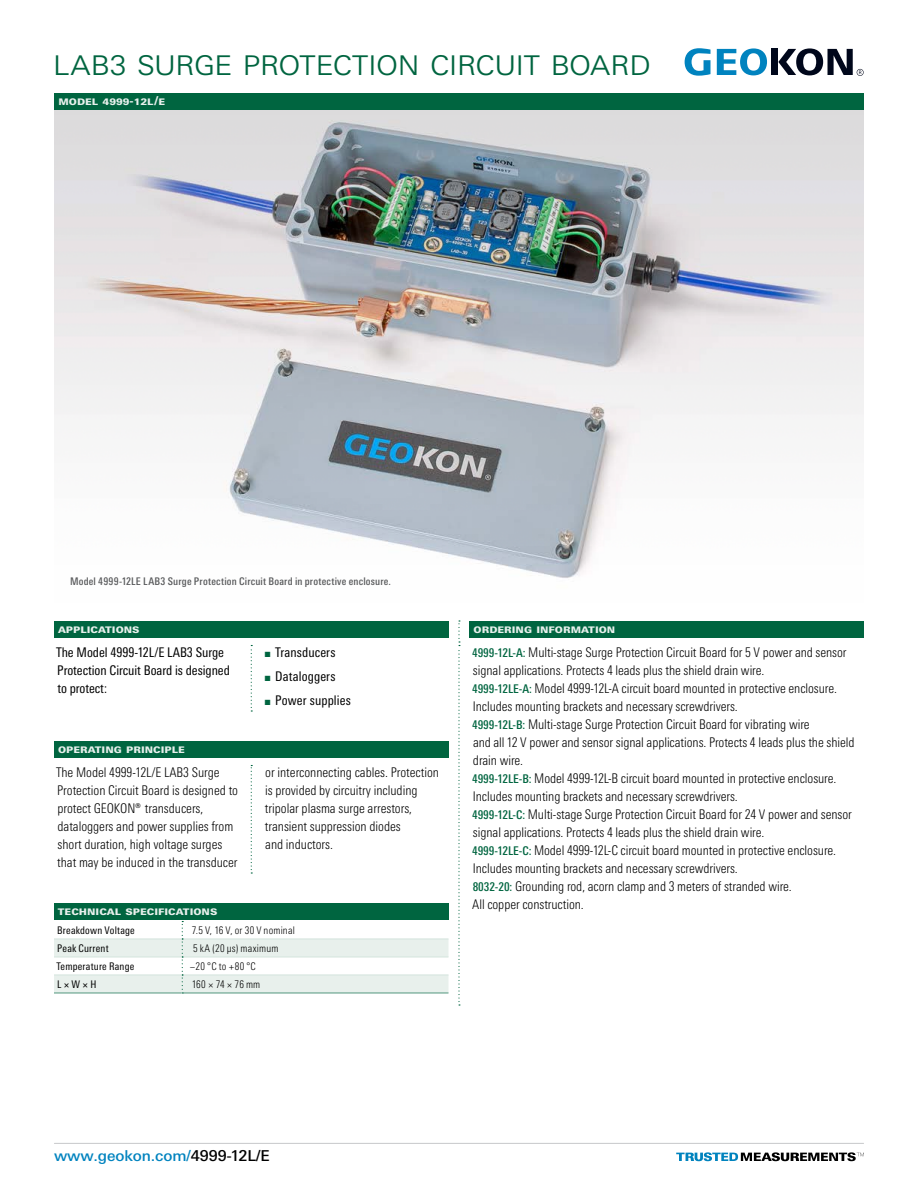
<style>
.page{position:relative;width:918px;height:1188px;background:#fff}
.page>*{position:absolute;margin:0;border:0;box-sizing:border-box;transform-origin:0 0}
.t1{font:300 36px "Univers Next Pro";letter-spacing:-.02em;color:#006540}
.t2{font:500 15px "Univers Next Pro";letter-spacing:-.005em;color:#0083bf}
.t3{font:300 condensed 13.35px/18px "Univers Next Pro";letter-spacing:-.005em;color:#000}
.t4{font:condensed 13.35px/18px "Univers Next Pro";color:#000}
.t5{font:800 12px "Univers Next Pro";color:#e8f0ec}
.t6{font:500 condensed 10.5px "Univers Next Pro";letter-spacing:.02em;color:#58595b}
.t7{font:300 condensed 10.5px "Univers Next Pro";letter-spacing:.02em;color:#000}
.t8{font:condensed 10.5px "Univers Next Pro";letter-spacing:.015em;color:#000}
.s1{color:#006540}
.s2{font-weight:400}
.s3{font-weight:500;font-size:12px;color:#006540}
.s4{color:#000}
</style>
<div class="page">
<svg style="left:717px;top:48px;width:50px;height:27px"></svg>
<div style="left:771px;top:49px;width:7px;height:26px;background:#00071b"></div>
<svg style="left:685px;top:48px;width:25px;height:28px"></svg>
<svg style="left:778px;top:48px;width:86px;height:28px"></svg>
<svg style="left:676px;top:1152px;width:188px;height:9px"></svg>
<hr style="left:54px;top:1143px;width:810px;height:1px;background:#c7c8ca">
<div style="left:54px;top:741px;width:394px;height:17px;background:#006540"></div>
<svg style="left:251px;top:765px;width:1px;height:109px"></svg>
<div style="left:54px;top:621px;width:394px;height:17px;background:#006540"></div>
<svg style="left:251px;top:645px;width:1px;height:67px"></svg>
<div style="left:54px;top:93px;width:810px;height:17px;background:#006540"></div>
<div style="left:54px;top:903px;width:394px;height:17px;background:#006540"></div>
<img style="left:54px;top:110px;width:810px;height:468px">
<svg style="left:54px;top:921px;width:394px;height:73px"></svg>
<hr style="left:54px;top:938px;width:128px;height:2px;background:#d7e6df">
<hr style="left:183px;top:938px;width:265px;height:2px;background:#d7e6df">
<hr style="left:54px;top:956px;width:128px;height:2px;background:#d7e6df">
<hr style="left:183px;top:956px;width:265px;height:2px;background:#d7e6df">
<hr style="left:54px;top:974px;width:128px;height:2px;background:#d7e6df">
<hr style="left:183px;top:974px;width:265px;height:2px;background:#d7e6df">
<hr style="left:54px;top:992px;width:128px;height:2px;background:#63a18b">
<hr style="left:183px;top:992px;width:265px;height:2px;background:#63a18b">
<div style="left:470px;top:621px;width:394px;height:17px;background:#006540"></div>
<svg style="left:458px;top:620px;width:2px;height:386px"></svg>
<h1 class="t1" style="left:53px;top:41px;width:599px">LAB3 SURGE PROTECTION CIRCUIT BOARD</h1>
<p class="t5" style="left:58px;top:93px;width:107px">Model 4999-12L/E</p>
<p class="t6" style="left:70px;top:575px;width:323px">Model 4999-12LE LAB3 Surge Protection Circuit Board in protective enclosure.</p>
<p class="t5" style="left:58px;top:621px;width:83px">Applications</p>
<p class="t4" style="left:56px;top:643px;width:175px">The Model 4999-12L/E LAB3 Surge<br>Protection Circuit Board is designed to protect:</p>
<p class="t4" style="left:265px;top:643px;width:72px"><span class="s1">■</span> Transducers</p>
<p class="t4" style="left:265px;top:667px;width:72px"><span class="s1">■</span> Dataloggers</p>
<p class="t4" style="left:265px;top:691px;width:88px"><span class="s1">■</span> Power supplies</p>
<p class="t5" style="left:58px;top:741px;width:128px">Operating Principle</p>
<p class="t3" style="left:56px;top:763px;width:183px">The Model 4999-12L/E LAB3 Surge Protection Circuit Board is designed to protect GEOKON<span class="s2">®</span> transducers, dataloggers and power supplies from short duration, high voltage surges that may be induced in the transducer</p>
<p class="t3" style="left:265px;top:763px;width:176px">or interconnecting cables. Protection is provided by circuitry including tripolar plasma surge arrestors, transient suppression diodes<br>and inductors.</p>
<p class="t5" style="left:58px;top:903px;width:161px">Technical Specifications</p>
<p class="t8" style="left:57px;top:924px;width:79px">Breakdown Voltage</p>
<p class="t7" style="left:192px;top:924px;width:105px">7.5 V, 16 V, or 30 V nominal</p>
<p class="t8" style="left:57px;top:942px;width:53px">Peak Current</p>
<p class="t7" style="left:193px;top:942px;width:87px">5 kA (20 µs) maximum</p>
<p class="t8" style="left:56px;top:960px;width:79px">Temperature Range</p>
<p class="t7" style="left:190px;top:960px;width:67px">−20 °C to +80 °C</p>
<p class="t8" style="left:57px;top:978px;width:41px">L × W × H</p>
<p class="t7" style="left:192px;top:978px;width:70px">160 × 74 × 76 mm</p>
<p class="t5" style="left:474px;top:621px;width:143px">Ordering Information</p>
<p class="t3" style="left:472px;top:643px;width:384px"><span class="s3">4999-12L-A:</span> Multi-stage Surge Protection Circuit Board for 5 V power and sensor signal applications. Protects 4 leads plus the shield drain wire.<br><span class="s3">4999-12LE-A:</span> Model 4999-12L-A circuit board mounted in protective enclosure.<br>Includes mounting brackets and necessary screwdrivers.<br><span class="s3">4999-12L-B:</span> Multi-stage Surge Protection Circuit Board for vibrating wire<br>and all 12 V power and sensor signal applications. Protects 4 leads plus the shield drain wire.<br><span class="s3">4999-12LE-B:</span> Model 4999-12L-B circuit board mounted in protective enclosure.<br>Includes mounting brackets and necessary screwdrivers.<br><span class="s3">4999-12L-C:</span> Multi-stage Surge Protection Circuit Board for 24 V power and sensor signal applications. Protects 4 leads plus the shield drain wire.<br><span class="s3">4999-12LE-C:</span> Model 4999-12L-C circuit board mounted in protective enclosure.<br>Includes mounting brackets and necessary screwdrivers.<br><span class="s3">8032-20:</span> Grounding rod, acorn clamp and 3 meters of stranded wire.<br>All copper construction.</p>
<p class="t2" style="left:54px;top:1147px;width:217px">www.geokon.com/<span class="s4">4999-12L/E</span></p>
</div>
